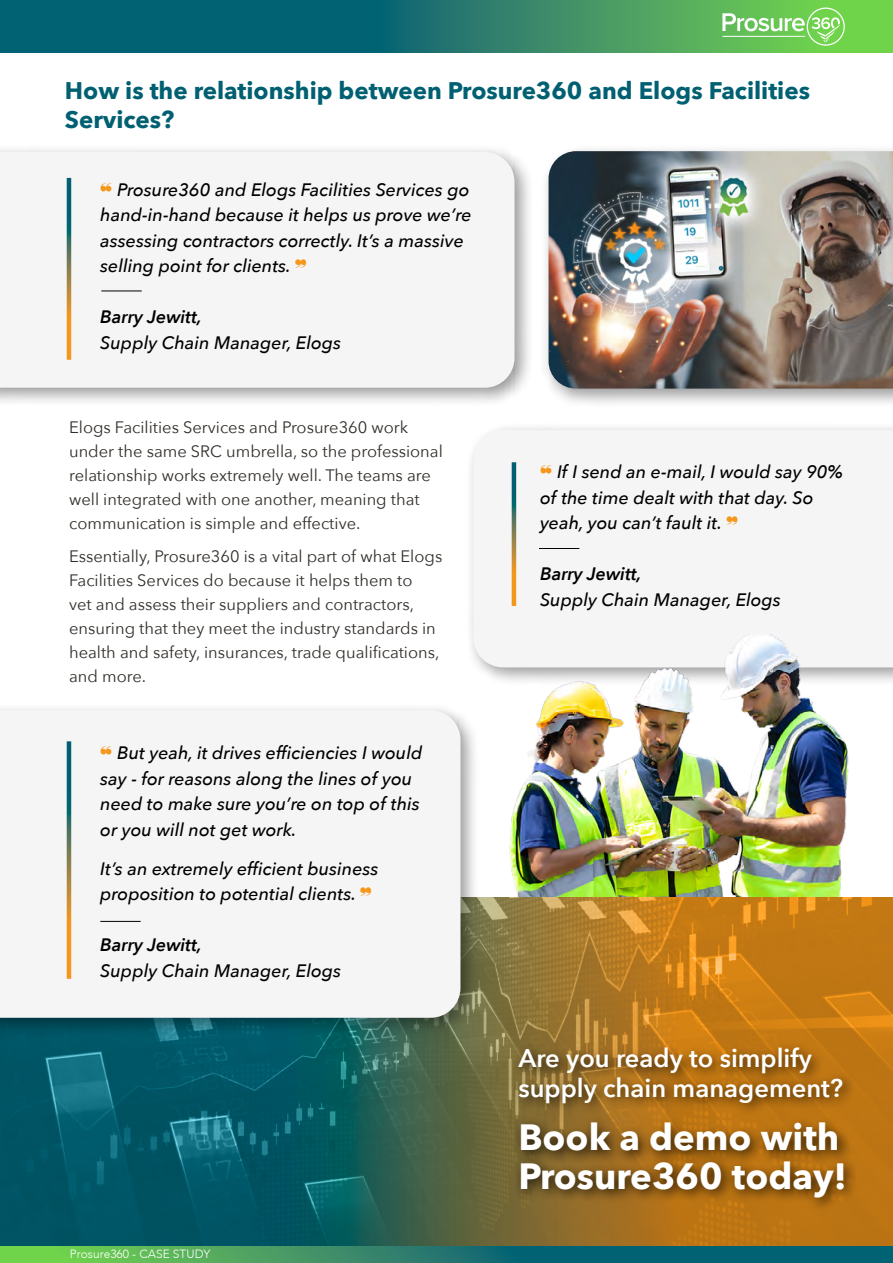
<style>
.page{position:relative;width:893px;height:1263px;background:#fff}
.page>*{position:absolute;margin:0;border:0;box-sizing:border-box;transform-origin:0 0}
.t1{font:700 36.45px/38.2px "Avenir Next";color:#fff}
.t2{font:600 25.5px/29.1px "Avenir Next";color:#fff}
.t3{font:700 24px/28.8px "Avenir Next";color:#006072}
.t4{font:italic 500 18px/25.5px "Avenir Next";color:#000}
.t5{font:italic 600 18px "Avenir Next";color:#000}
.t6{font:16.5px/24px "Avenir Next";color:#312e29}
.t7{font:300 12px "Avenir";color:#fff}
.s1{color:#f4971a}
</style>
<div class="page">
<div style="left:466px;top:422px;width:427px;height:266px;background:#f6f5f6"></div>
<img style="left:487px;top:634px;width:386px;height:263px">
<svg style="left:0;top:1246px;width:893px;height:17px;background:#2a8668"></svg>
<svg style="left:0;top:0;width:893px;height:53px;background:#247f6a"></svg>
<div style="left:0;top:144px;width:534px;height:263px;background:#000;opacity:.4"></div>
<div style="left:0;top:152px;width:514px;height:236px;background:#f6f5f6"></div>
<svg style="left:67px;top:178px;width:4px;height:182px"></svg>
<hr style="left:101px;top:291px;width:41px;height:1px;background:#000">
<svg style="left:512px;top:462px;width:4px;height:144px"></svg>
<hr style="left:539px;top:548px;width:40px;height:1px;background:#000">
<div style="left:541px;top:143px;width:352px;height:266px;background:#000;opacity:.4"></div>
<img style="left:549px;top:151px;width:344px;height:238px">
<svg style="left:1px;top:897px;width:892px;height:349px;background:#5c6a44"></svg>
<div style="left:0;top:702px;width:481px;height:336px;background:#000;opacity:.4"></div>
<div style="left:0;top:710px;width:460px;height:308px;background:#f6f5f6"></div>
<svg style="left:67px;top:741px;width:4px;height:238px"></svg>
<hr style="left:100px;top:921px;width:41px;height:1px;background:#000">
<div style="left:511px;top:1041px;width:347px;height:171px;background:#000;opacity:.75"></div>
<svg style="left:722px;top:8px;width:123px;height:38px;background:#87d376"></svg>
<h3 class="t3" style="left:65px;top:76px;width:747px">How is the relationship between Prosure360 and Elogs Facilities<br>Services?</h3>
<p class="t4" style="left:100px;top:176px;width:373px"><span class="s1">❝</span> Prosure360 and Elogs Facilities Services go hand-in-hand because it helps us prove we’re assessing contractors correctly. It’s a massive selling point for clients. <span class="s1">❞</span></p>
<p class="t5" style="left:100px;top:302px;width:103px">Barry Jewitt,</p>
<p class="t4" style="left:100px;top:329px;width:242px">Supply Chain Manager, Elogs</p>
<p class="t6" style="left:69px;top:415px;width:375px">Elogs Facilities Services and Prosure360 work under the same SRC umbrella, so the professional relationship works extremely well. The teams are well integrated with one another, meaning that communication is simple and effective.</p>
<p class="t6" style="left:69px;top:543px;width:375px">Essentially, Prosure360 is a vital part of what Elogs Facilities Services do because it helps them to<br>vet and assess their suppliers and contractors, ensuring that they meet the industry standards in health and safety, insurances, trade qualifications, and more.</p>
<p class="t4" style="left:100px;top:740px;width:324px"><span class="s1">❝</span> But yeah, it drives efficiencies I would say - for reasons along the lines of you need to make sure you’re on top of this or you will not get work.</p>
<p class="t4" style="left:100px;top:855px;width:280px">It’s an extremely efficient business proposition to potential clients. <span class="s1">❞</span></p>
<p class="t5" style="left:100px;top:930px;width:103px">Barry Jewitt,</p>
<p class="t4" style="left:100px;top:957px;width:242px">Supply Chain Manager, Elogs</p>
<p class="t7" style="left:70px;top:1247px;width:142px">Prosure360 - CASE STUDY</p>
<p class="t4" style="left:540px;top:458px;width:305px"><span class="s1">❝</span> If I send an e-mail, I would say 90% of the time dealt with that day. So yeah, you can’t fault it. <span class="s1">❞</span></p>
<p class="t5" style="left:540px;top:558px;width:103px">Barry Jewitt,</p>
<p class="t4" style="left:540px;top:586px;width:242px">Supply Chain Manager, Elogs</p>
<h2 class="t2" style="left:518px;top:1043px;width:326px">Are you ready to simplify supply chain management?</h2>
<h1 class="t1" style="left:518px;top:1118px;width:330px">Book a demo with<br>Prosure360 today!</h1>
</div>
